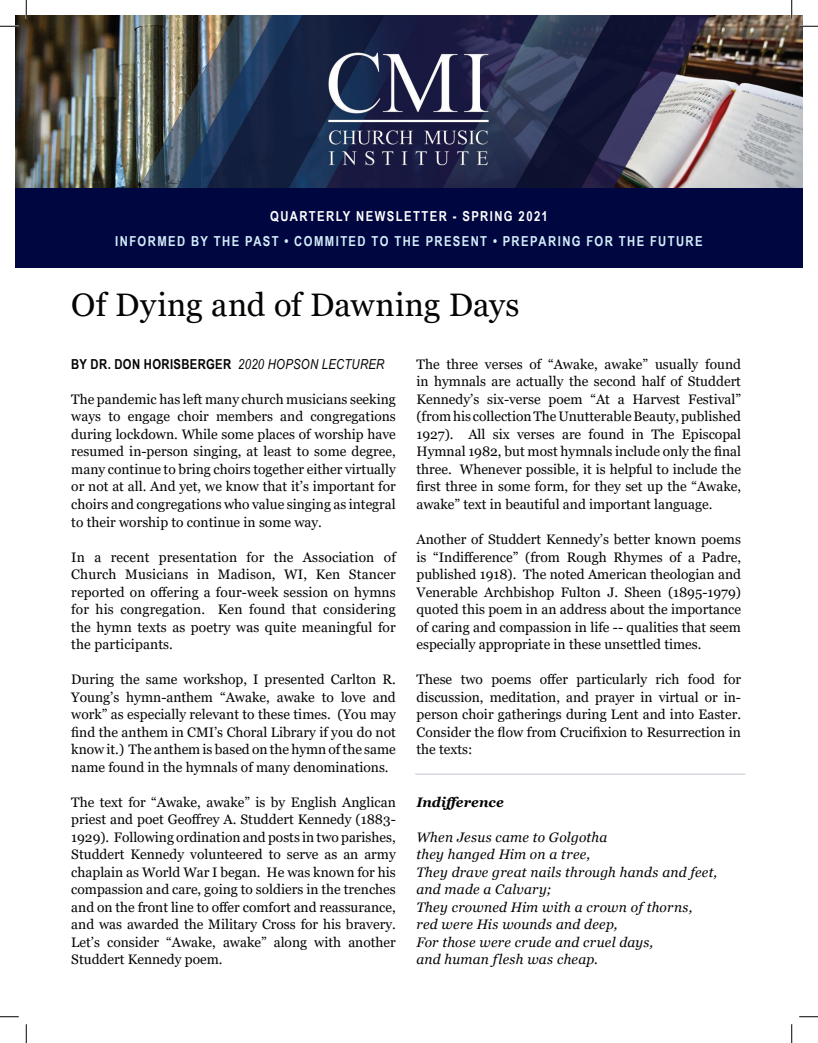
<style>
.page{position:relative;width:818px;height:1043px;background:#fff}
.page>*{position:absolute;margin:0;border:0;box-sizing:border-box;transform-origin:0 0}
.t1{font:32.5px "Georgia";letter-spacing:.01em;color:#040503}
.t2{font:13.75px/17.5px "Georgia";color:#040503;text-align:justify}
.t3{font:italic 13.75px/17.5px "Georgia";letter-spacing:.015em;color:#040503}
.t4{font:700 13.75px "Arial Narrow";letter-spacing:.105em;color:#d4effb}
.t5{font:700 13.75px "Arial Narrow";letter-spacing:.025em;color:#040503}
.t6{font:700 13.75px "Arial Narrow";letter-spacing:.105em;color:#fff}
.t7{font:italic 700 13.75px "Georgia";color:#040503}
.s1{font-weight:400;font-style:italic}
</style>
<div class="page">
<img style="left:15px;top:15px;width:787px;height:173px">
<div style="left:15px;top:188px;width:787px;height:80px;background:#000640"></div>
<hr style="left:415px;top:773px;width:330px;height:1px;background:#000640">
<svg style="left:0;top:25px;width:19px;height:2px"></svg>
<svg style="left:799px;top:25px;width:19px;height:2px"></svg>
<svg style="left:0;top:1016px;width:19px;height:1px"></svg>
<svg style="left:799px;top:1016px;width:19px;height:1px"></svg>
<svg style="left:25px;top:0;width:2px;height:19px"></svg>
<svg style="left:25px;top:1024px;width:2px;height:18px"></svg>
<svg style="left:790px;top:0;width:2px;height:19px"></svg>
<svg style="left:791px;top:1024px;width:1px;height:18px"></svg>
<p class="t6" style="left:270px;top:205px;width:279px">QUARTERLY NEWSLETTER - SPRING 2021</p>
<p class="t4" style="left:115px;top:231px;width:589px">INFORMED BY THE PAST • COMMITED TO THE PRESENT • PREPARING FOR THE FUTURE</p>
<p class="t1" style="left:71px;top:285px;width:450px">Of Dying and of Dawning Days</p>
<p class="t5" style="left:71px;top:354px;width:314px">BY DR. DON HORISBERGER <span class="s1">2020 HOPSON LECTURER</span></p>
<p class="t2" style="left:71px;top:391px;width:326px">The pandemic has left many church musicians seeking ways to engage choir members and congregations during lockdown. While some places of worship have resumed in-person singing, at least to some degree, many continue to bring choirs together either virtually or not at all. And yet, we know that it’s important for choirs and congregations who value singing as integral to their worship to continue in some way.</p>
<p class="t2" style="left:71px;top:548px;width:326px">In a recent presentation for the Association of Church Musicians in Madison, WI, Ken Stancer reported on offering a four-week session on hymns for his congregation. Ken found that considering the hymn texts as poetry was quite meaningful for the participants.</p>
<p class="t2" style="left:71px;top:671px;width:326px">During the same workshop, I presented Carlton R.<br>Young’s hymn-anthem “Awake, awake to love and work” as especially relevant to these times. (You may find the anthem in CMI’s Choral Library if you do not know it.) The anthem is based on the hymn of the same name found in the hymnals of many denominations.</p>
<p class="t2" style="left:71px;top:793px;width:326px">The text for “Awake, awake” is by English Anglican priest and poet Geoffrey A. Studdert Kennedy (1883- 1929). Following ordination and posts in two parishes, Studdert Kennedy volunteered to serve as an army chaplain as World War I began. He was known for his compassion and care, going to soldiers in the trenches and on the front line to offer comfort and reassurance, and was awarded the Military Cross for his bravery.<br>Let’s consider “Awake, awake” along with another Studdert Kennedy poem.</p>
<p class="t2" style="left:416px;top:356px;width:326px">The three verses of “Awake, awake” usually found in hymnals are actually the second half of Studdert Kennedy’s six-verse poem “At a Harvest Festival” (from his collection The Unutterable Beauty, published 1927). All six verses are found in The Episcopal Hymnal 1982, but most hymnals include only the final three. Whenever possible, it is helpful to include the first three in some form, for they set up the “Awake, awake” text in beautiful and important language.</p>
<p class="t2" style="left:416px;top:531px;width:326px">Another of Studdert Kennedy’s better known poems is “Indifference” (from Rough Rhymes of a Padre, published 1918). The noted American theologian and Venerable Archbishop Fulton J. Sheen (1895-1979) quoted this poem in an address about the importance of caring and compassion in life -- qualities that seem especially appropriate in these unsettled times.</p>
<p class="t2" style="left:416px;top:671px;width:326px">These two poems offer particularly rich food for discussion, meditation, and prayer in virtual or in&shy;person choir gatherings during Lent and into Easter.<br>Consider the flow from Crucifixion to Resurrection in the texts:</p>
<p class="t7" style="left:416px;top:793px;width:89px">Indifference</p>
<p class="t3" style="left:416px;top:828px;width:302px">When Jesus came to Golgotha<br>they hanged Him on a tree,<br>They drave great nails through hands and feet, and made a Calvary;<br>They crowned Him with a crown of thorns,<br>red were His wounds and deep,<br>For those were crude and cruel days,<br>and human flesh was cheap.</p>
</div>
